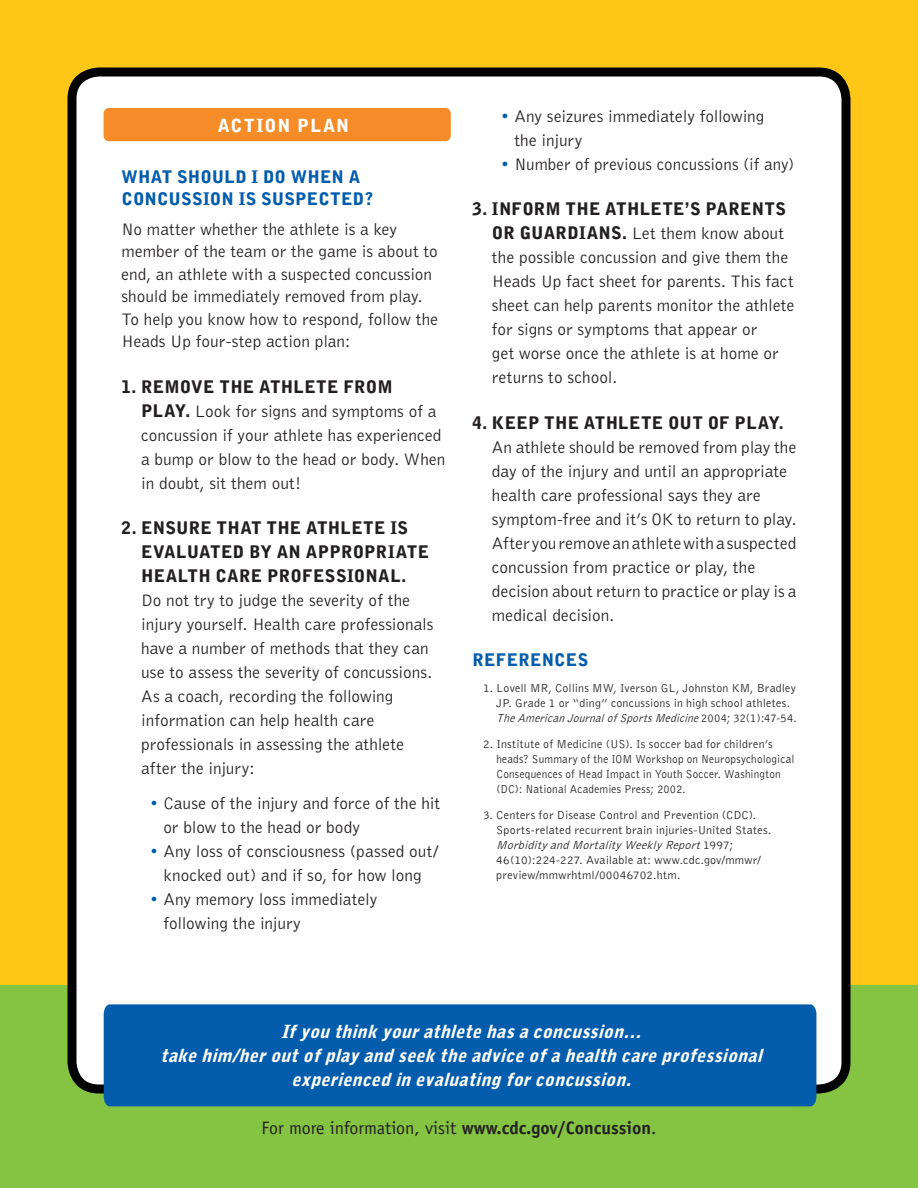
<style>
.page{position:relative;width:918px;height:1188px;background:#fec717}
.page>*{position:absolute;margin:0;border:0;box-sizing:border-box;transform-origin:0 0}
.t1{font:italic 900 18px/24px "Bell Gothic";color:#fff;text-align:center}
.t2{font:18px "Officina Sans";color:#231f20}
.t3{font:900 18px "Bell Gothic";letter-spacing:.065em;color:#fff}
.Lbody{font:300 17.25px/24px "Bell Gothic";letter-spacing:.005em;color:#231f20}
.t4{font:900 17.25px "Bell Gothic";letter-spacing:.015em;color:#231f20}
.t5{font:900 17.25px/22.5px "Bell Gothic";letter-spacing:.01em;color:#045dac}
.t6{font:300 12px/15px "Bell Gothic";letter-spacing:.02em;color:#231f20}
.s1{font-weight:900}
.s2{font-style:italic}
.s3{font-weight:700}
</style>
<div class="page">
<div style="left:0;top:985px;width:918px;height:203px;background:#84c442"></div>
<div style="left:72px;top:72px;width:774px;height:1017px;background:#fff;border-radius:27px"></div>
<div style="left:68px;top:68px;width:782px;height:1026px;border:9px solid #010101;border-radius:27px"></div>
<div style="left:104px;top:1004px;width:712px;height:102px;background:#045dac"></div>
<div style="left:104px;top:108px;width:347px;height:33px;background:#f68c27;border-radius:6px"></div>
<h2 class="t3" style="left:218px;top:115px;width:133px">ACTION PLAN</h2>
<h3 class="t5" style="left:122px;top:166px;width:253px">WHAT SHOULD I DO WHEN A<br>CONCUSSION IS SUSPECTED?</h3>
<p class="Lbody" style="left:122px;top:218px;width:318px;line-height:22.5px">No matter whether the athlete is a key member of the team or the game is about to end, an athlete with a suspected concussion should be immediately removed from play.<br>To help you know how to respond, follow the Heads Up four-step action plan:</p>
<p class="t4" style="left:122px;top:377px;width:273px">1. REMOVE THE ATHLETE FROM</p>
<p class="Lbody" style="left:141px;top:399px;width:306px"><span class="s1">PLAY.</span> Look for signs and symptoms of a concussion if your athlete has experienced a bump or blow to the head or body. When in doubt, sit them out!</p>
<p class="t4" style="left:121px;top:518px;width:288px">2. ENSURE THAT THE ATHLETE IS</p>
<p class="Lbody" style="left:141px;top:541px;width:294px"><span class="s1">EVALUATED BY AN APPROPRIATE HEALTH CARE PROFESSIONAL.<br></span>Do not try to judge the severity of the injury yourself. Health care professionals have a number of methods that they can use to assess the severity of concussions.<br>As a coach, recording the following information can help health care professionals in assessing the athlete after the injury:</p>
<p class="Lbody" style="left:163px;top:792px;width:278px">Cause of the injury and force of the hit or blow to the head or body</p>
<p class="Lbody" style="left:163px;top:840px;width:277px">Any loss of consciousness (passed out/ knocked out) and if so, for how long</p>
<p class="Lbody" style="left:163px;top:888px;width:216px">Any memory loss immediately following the injury</p>
<p class="Lbody" style="left:514px;top:104px;width:252px">Any seizures immediately following the injury</p>
<p class="Lbody" style="left:514px;top:152px;width:281px">Number of previous concussions (if any)</p>
<p class="t4" style="left:472px;top:199px;width:315px">3. INFORM THE ATHLETE’S PARENTS</p>
<p class="Lbody" style="left:492px;top:222px;width:304px"><span class="s1">OR GUARDIANS.</span> Let them know about the possible concussion and give them the Heads Up fact sheet for parents. This fact sheet can help parents monitor the athlete for signs or symptoms that appear or<br>get worse once the athlete is at home or returns to school.</p>
<p class="t4" style="left:473px;top:413px;width:313px">4. KEEP THE ATHLETE OUT OF PLAY.</p>
<p class="Lbody" style="left:492px;top:436px;width:306px">An athlete should be removed from play the day of the injury and until an appropriate health care professional says they are symptom-free and it’s OK to return to play.<br>After you remove an athlete with a suspected concussion from practice or play, the decision about return to practice or play is a medical decision.</p>
<h2 class="t5" style="left:472px;top:649px;width:117px">REFERENCES</h2>
<p class="t6" style="left:496px;top:681px;width:302px;text-indent:-13px">1. Lovell MR, Collins MW, Iverson GL, Johnston KM, Bradley<br>JP. Grade 1 or “ding” concussions in high school athletes.<br><span class="s2">TheAmericanJournalofSportsMedicine</span>2 0 0 4 ; 3 2 ( 1 ) : 4 7 - 5 4 .</p>
<p class="t6" style="left:496px;top:737px;width:300px;text-indent:-13px">2. Institute of Medicine (US). Is soccer bad for children’s heads? Summary of the IOM Workshop on Neuropsychological Consequences of Head Impact in Youth Soccer. Washington (DC): National Academies Press; 2002.</p>
<p class="t6" style="left:496px;top:808px;width:277px;text-indent:-13px">3. Centers for Disease Control and Prevention (CDC).<br>Sports-related recurrent brain injuries-United States.<br><span class="s2">MorbidityandMortalityWeeklyReport</span>1 9 9 7 ; 46(10):224-227. Available at: www.cdc.gov/mmwr/ preview/mmwrhtml/00046702.htm.</p>
<p class="t1" style="left:160px;top:1020px;width:609px">Ifyouthinkyourathletehasaconcussion… takehim/heroutofplayandseektheadviceofahealthcareprofessional experiencedinevaluatingforconcussion.</p>
<p class="t2" style="left:261px;top:1117px;width:397px">For more information, visit <span class="s3">www.cdc.gov/Concussion</span>.</p>
</div>
